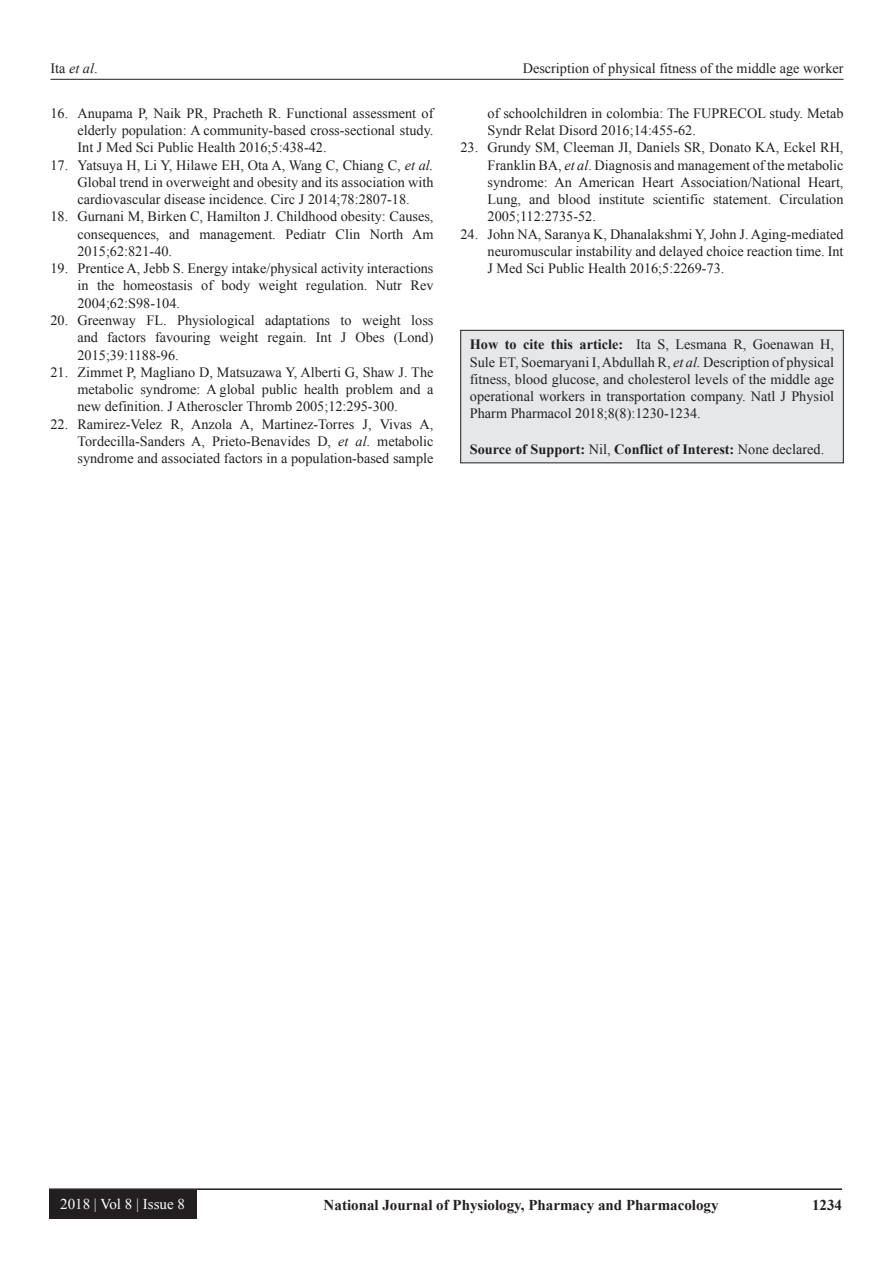
<style>
.page{position:relative;width:894px;height:1263px;background:#fff}
.page>*{position:absolute;margin:0;border:0;box-sizing:border-box;transform-origin:0 0}
.t1{font:700 15px "Times New Roman";color:#231f20}
.t2{font:15px "Times New Roman";color:#fff}
.REF{font:14.25px/17.2px "Times New Roman";color:#231f20;text-align:justify}
.HTC{font:14.25px/17.2px "Times New Roman";color:#231f20;text-align:justify}
.HTC-2{font:700 14.25px "Times New Roman";color:#231f20}
.s1{font-style:italic}
.s2{font-weight:700}
.s3{font-weight:400}
</style>
<div class="page">
<hr style="left:50px;top:79px;width:793px;height:1px;background:#231f20">
<hr style="left:49px;top:1188px;width:792px;height:1px;background:#231f20">
<div style="left:49px;top:1189px;width:147px;height:29px;background:#231f20"></div>
<div style="left:460px;top:330px;width:383px;height:133px;background:#e6e7e9"></div>
<div style="left:460px;top:330px;width:383px;height:133px;border:1px solid #231f20"></div>
<p class="HTC" style="left:50px;top:59px;width:49px">Ita <span class="s1">et al</span>.</p>
<p class="HTC" style="left:522px;top:59px;width:322px">Description of physical fitness of the middle age worker</p>
<p class="REF" style="left:77px;top:104px;width:357px;text-indent:-27px">16. Anupama P, Naik PR, Pracheth R. Functional assessment of elderly population: A community-based cross-sectional study.<br>Int J Med Sci Public Health 2016;5:438-42.</p>
<p class="REF" style="left:77px;top:156px;width:357px;text-indent:-27px">17. Yatsuya H, Li Y, Hilawe EH, Ota A, Wang C, Chiang C, <span class="s1">et al.<br></span>Global trend in overweight and obesity and its association with cardiovascular disease incidence. Circ J 2014;78:2807-18.</p>
<p class="REF" style="left:77px;top:208px;width:357px;text-indent:-27px">18. Gurnani M, Birken C, Hamilton J. Childhood obesity: Causes, consequences, and management. Pediatr Clin North Am 2015;62:821-40.</p>
<p class="REF" style="left:77px;top:259px;width:357px;text-indent:-27px">19. Prentice A, Jebb S. Energy intake/physical activity interactions in the homeostasis of body weight regulation. Nutr Rev 2004;62:S98-104.</p>
<p class="REF" style="left:77px;top:311px;width:357px;text-indent:-27px">20. Greenway FL. Physiological adaptations to weight loss and factors favouring weight regain. Int J Obes (Lond)<br>2015;39:1188-96.</p>
<p class="REF" style="left:77px;top:363px;width:357px;text-indent:-27px">21. Zimmet P, Magliano D, Matsuzawa Y, Alberti G, Shaw J. The metabolic syndrome: A global public health problem and a new definition. J Atheroscler Thromb 2005;12:295-300.</p>
<p class="REF" style="left:77px;top:415px;width:357px;text-indent:-27px">22. Ramirez-Velez R, Anzola A, Martinez-Torres J, Vivas A, Tordecilla-Sanders A, Prieto-Benavides D, <span class="s1">et al</span>. metabolic syndrome and associated factors in a population-based sample</p>
<p class="REF" style="left:487px;top:104px;width:357px">of schoolchildren in colombia: The FUPRECOL study. Metab<br>Syndr Relat Disord 2016;14:455-62.</p>
<p class="REF" style="left:487px;top:139px;width:357px;text-indent:-27px">23. Grundy SM, Cleeman JI, Daniels SR, Donato KA, Eckel RH, Franklin BA, <span class="s1">et al</span>. Diagnosis and management of the metabolic syndrome: An American Heart Association/National Heart, Lung, and blood institute scientific statement. Circulation 2005;112:2735-52.</p>
<p class="REF" style="left:487px;top:225px;width:357px;text-indent:-27px">24. John NA, Saranya K, Dhanalakshmi Y, John J. Aging-mediated neuromuscular instability and delayed choice reaction time. Int J Med Sci Public Health 2016;5:2269-73.</p>
<p class="HTC" style="left:469px;top:335px;width:365px"><span class="s2">How to cite this article:</span> Ita S, Lesmana R, Goenawan H, Sule ET, Soemaryani I, Abdullah R, <span class="s1">et al.</span> Description of physical fitness, blood glucose, and cholesterol levels of the middle age operational workers in transportation company. Natl J Physiol Pharm Pharmacol 2018;8(8):1230-1234.</p>
<p class="HTC-2" style="left:469px;top:438px;width:356px">Source of Support: <span class="s3">Nil,</span> Conflict of Interest: <span class="s3">None declared.</span></p>
<p class="t2" style="left:60px;top:1193px;width:126px">2018 | Vol 8 | Issue 8</p>
<p class="t1" style="left:323px;top:1194px;width:396px">National Journal of Physiology, Pharmacy and Pharmacology</p>
<p class="t1" style="left:811px;top:1194px;width:31px">1234</p>
</div>
